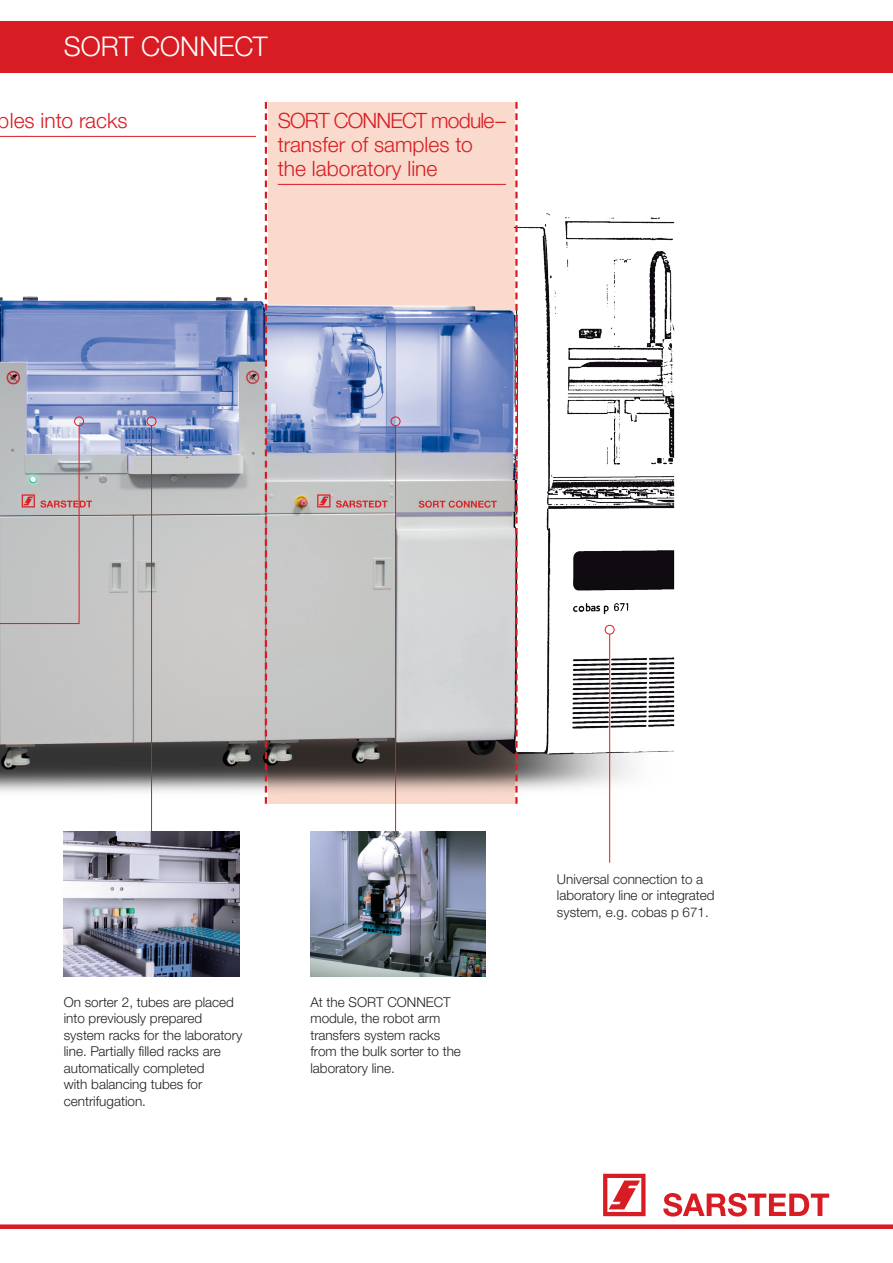
<style>
.page{position:relative;width:893px;height:1263px;background:#fff}
.page>*{position:absolute;margin:0;border:0;box-sizing:border-box;transform-origin:0 0}
.t1{font:300 27px "Helvetica Neue LTW1 G";color:#fff}
.t2{font:300 21px/24px "Helvetica Neue LTW1 G";color:#d81c23}
.t3{font:300 13.5px/16.5px "Helvetica Neue LTW1 G";color:#231f20}
</style>
<div class="page">
<div style="left:268px;top:102px;width:246px;height:304px;background:#f9dacc"></div>
<div style="left:0;top:1224px;width:893px;height:5px;background:#d81c23"></div>
<svg style="left:603px;top:1174px;width:42px;height:42px"></svg>
<svg style="left:663px;top:1193px;width:166px;height:23px"></svg>
<div style="left:0;top:21px;width:893px;height:51px;background:#d81c23"></div>
<img style="left:0;top:170px;width:675px;height:663px">
<hr style="left:0;top:136px;width:256px;height:1px;background:#d81c23">
<hr style="left:278px;top:184px;width:228px;height:1px;background:#d81c23">
<svg style="left:265px;top:102px;width:2px;height:702px"></svg>
<svg style="left:515px;top:102px;width:3px;height:702px"></svg>
<div style="left:147px;top:417px;width:9px;height:9px;border:1px solid #d81c23;border-radius:50%"></div>
<hr style="left:151px;top:426px;width:1px;height:450px;background:#d81c23">
<div style="left:391px;top:417px;width:9px;height:9px;border:1px solid #d81c23;border-radius:50%"></div>
<hr style="left:395px;top:426px;width:1px;height:450px;background:#d81c23">
<div style="left:605px;top:625px;width:10px;height:9px;border:1px solid #d81c23;border-radius:50%"></div>
<hr style="left:609px;top:634px;width:1px;height:229px;background:#d81c23">
<img style="left:64px;top:831px;width:175px;height:145px">
<img style="left:310px;top:831px;width:176px;height:145px">
<svg style="left:0;top:425px;width:80px;height:433px"></svg>
<div style="left:74px;top:417px;width:10px;height:9px;border:1px solid #d81c23;border-radius:50%"></div>
<h1 class="t1" style="left:64px;top:30px;width:205px">SORT CONNECT</h1>
<h2 class="t2" style="left:-2px;top:108px;width:131px">ples into racks</h2>
<h2 class="t2" style="left:278px;top:108px;width:230px">SORT CONNECT module– transfer of samples to the laboratory line</h2>
<p class="t3" style="left:64px;top:994px;width:180px">On sorter 2, tubes are placed into previously prepared system racks for the laboratory line. Partially filled racks are automatically completed<br>with balancing tubes for centrifugation.</p>
<p class="t3" style="left:310px;top:994px;width:152px">At the SORT CONNECT module, the robot arm transfers system racks from the bulk sorter to the laboratory line.</p>
<p class="t3" style="left:557px;top:871px;width:159px">Universal connection to a laboratory line or integrated system, e.g. cobas p 671.</p>
</div>
